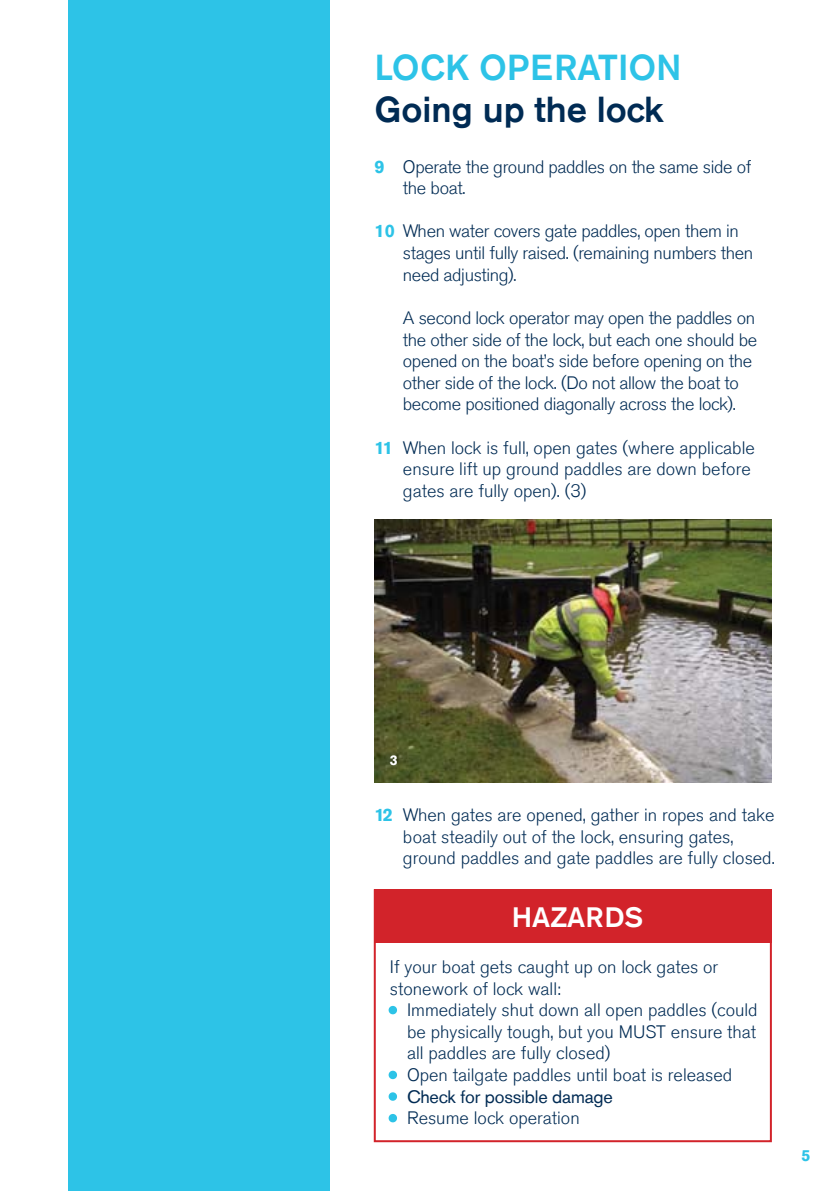
<style>
.page{position:relative;width:840px;height:1191px;background:#fff}
.page>*{position:absolute;margin:0;border:0;box-sizing:border-box;transform-origin:0 0}
.t1{font:500 36px "Akzidenz Grotesk BE";color:#002b54}
.t2{font:500 36px "Akzidenz Grotesk BE";color:#2dc3e7}
.t3{font:500 28px "Akzidenz Grotesk BE";color:#fff}
.t4{font:18px/21.6px "Akzidenz Grotesk BE Light";color:#002b54}
.t5{font:18px/21.6px "Akzidenz Grotesk BE Light";letter-spacing:-.02em;color:#002b54}
.t6{font:18px "Akzidenz Grotesk BE";letter-spacing:-.01em;color:#002b54}
.t7{font:700 16px "Akzidenz Grotesk BE";color:#2dc3e7}
.t8{font:700 14px "Akzidenz Grotesk BE";color:#fff}
.s1{font-family:"Akzidenz Grotesk BE";font-weight:700;color:#2dc3e7}
.s2{font-family:"Akzidenz Grotesk BE";font-size:17px;color:#2dc3e7}
.s3{font-size:17px;color:#2dc3e7}
</style>
<div class="page">
<div style="left:68px;top:0;width:261px;height:1191px;background:#2dc3e7"></div>
<img style="left:374px;top:519px;width:397px;height:263px">
<div style="left:374px;top:889px;width:397px;height:53px;background:#d2232a"></div>
<svg style="left:388px;top:1005px;width:9px;height:10px"></svg>
<svg style="left:388px;top:1070px;width:9px;height:10px"></svg>
<svg style="left:388px;top:1092px;width:9px;height:9px"></svg>
<svg style="left:388px;top:1114px;width:9px;height:9px"></svg>
<div style="left:373px;top:889px;width:398px;height:253px;border:2px solid #d2232a"></div>
<h1 class="t2" style="left:374px;top:46px;width:308px">LOCK OPERATION</h1>
<h1 class="t1" style="left:374px;top:88px;width:290px">Going up the lock</h1>
<p class="t5" style="left:403px;top:156px;width:350px;text-indent:-28px"><span class="s1">9</span> Operate the ground paddles on the same side of the boat.</p>
<p class="t5" style="left:403px;top:221px;width:351px;text-indent:-28px"><span class="s1">10</span> When water covers gate paddles, open them in stages until fully raised. (remaining numbers then need adjusting).</p>
<p class="t5" style="left:403px;top:307px;width:355px">A second lock operator may open the paddles on the other side of the lock, but each one should be opened on the boat’s side before opening on the other side of the lock. (Do not allow the boat to become positioned diagonally across the lock).</p>
<p class="t4" style="left:403px;top:437px;width:353px;text-indent:-28px"><span class="s1">11</span> When lock is full, open gates (where applicable ensure lift up ground paddles are down before gates are fully open). (3)</p>
<p class="t8" style="left:390px;top:751px;width:9px">3</p>
<p class="t4" style="left:403px;top:804px;width:373px;text-indent:-28px"><span class="s1">12</span> When gates are opened, gather in ropes and take boat steadily out of the lock, ensuring gates, ground paddles and gate paddles are fully closed.</p>
<h2 class="t3" style="left:511px;top:900px;width:133px">HAZARDS</h2>
<p class="t4" style="left:390px;top:956px;width:329px">If your boat gets caught up on lock gates or stonework of lock wall:</p>
<p class="t4" style="left:407px;top:999px;width:352px;text-align:justify;text-indent:-17px"><span class="s2">•</span> Immediately shut down all open paddles (could be physically tough, but you MUST ensure that all paddles are fully closed)</p>
<p class="t4" style="left:390px;top:1064px;width:343px"><span class="s2">•</span> Open tailgate paddles until boat is released</p>
<p class="t6" style="left:390px;top:1085px;width:224px"><span class="s3">•</span> Check for possible damage</p>
<p class="t4" style="left:390px;top:1107px;width:191px"><span class="s2">•</span> Resume lock operation</p>
<p class="t7" style="left:801px;top:1146px;width:10px">5</p>
</div>
